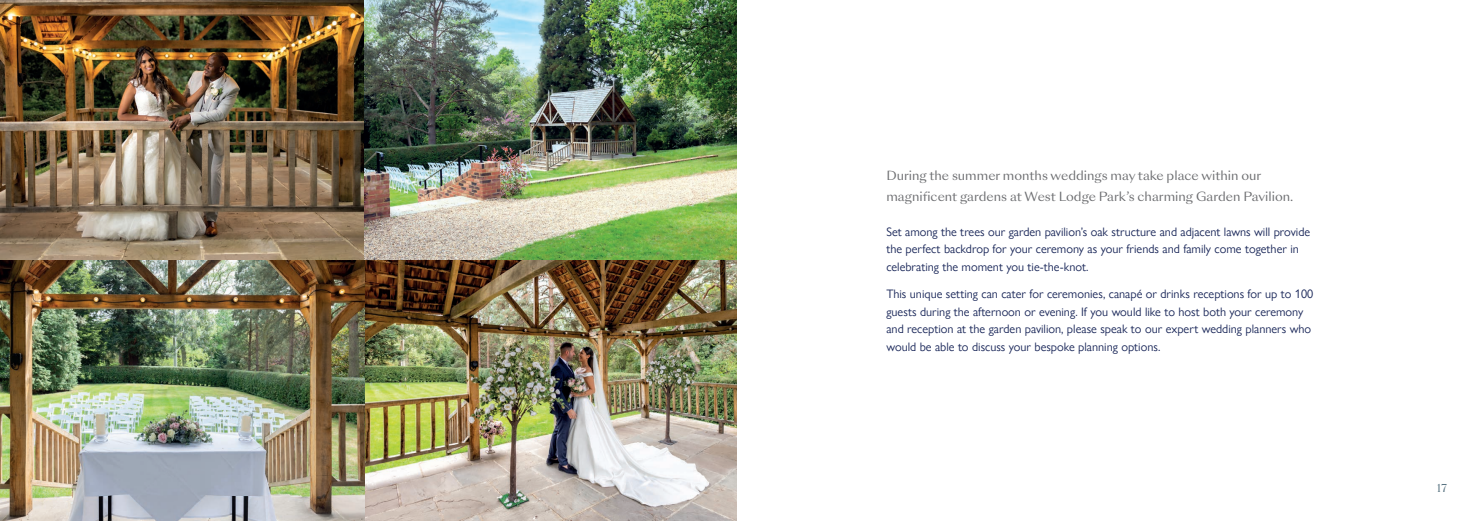
<style>
.page{position:relative;width:1474px;height:521px;background:#fff}
.page>*{position:absolute;margin:0;border:0;box-sizing:border-box;transform-origin:0 0}
.t1{font:12.25px/17.5px "Gill Sans Nova";color:#1a2759}
.t2{font:12.25px/21px "Sang Bleu Sunrise Trial";color:#6c6d70}
.t3{font:11.38px "Butler";color:#55717f}
</style>
<div class="page">
<img style="left:0;top:0;width:365px;height:260px">
<img style="left:365px;top:0;width:372px;height:521px">
<img style="left:0;top:260px;width:365px;height:261px">
<p class="t2" style="left:886px;top:165px;width:408px">During the summer months weddings may take place within our magnificent gardens at West Lodge Park’s charming Garden Pavilion.</p>
<p class="t1" style="left:886px;top:223px;width:425px">Set among the trees our garden pavilion’s oak structure and adjacent lawns will provide the perfect backdrop for your ceremony as your friends and family come together in celebrating the moment you tie-the-knot.</p>
<p class="t1" style="left:886px;top:285px;width:428px">This unique setting can cater for ceremonies, canapé or drinks receptions for up to 100 guests during the afternoon or evening. If you would like to host both your ceremony and reception at the garden pavilion, please speak to our expert wedding planners who would be able to discuss your bespoke planning options.</p>
<p class="t3" style="left:1436px;top:481px;width:12px">17</p>
</div>
